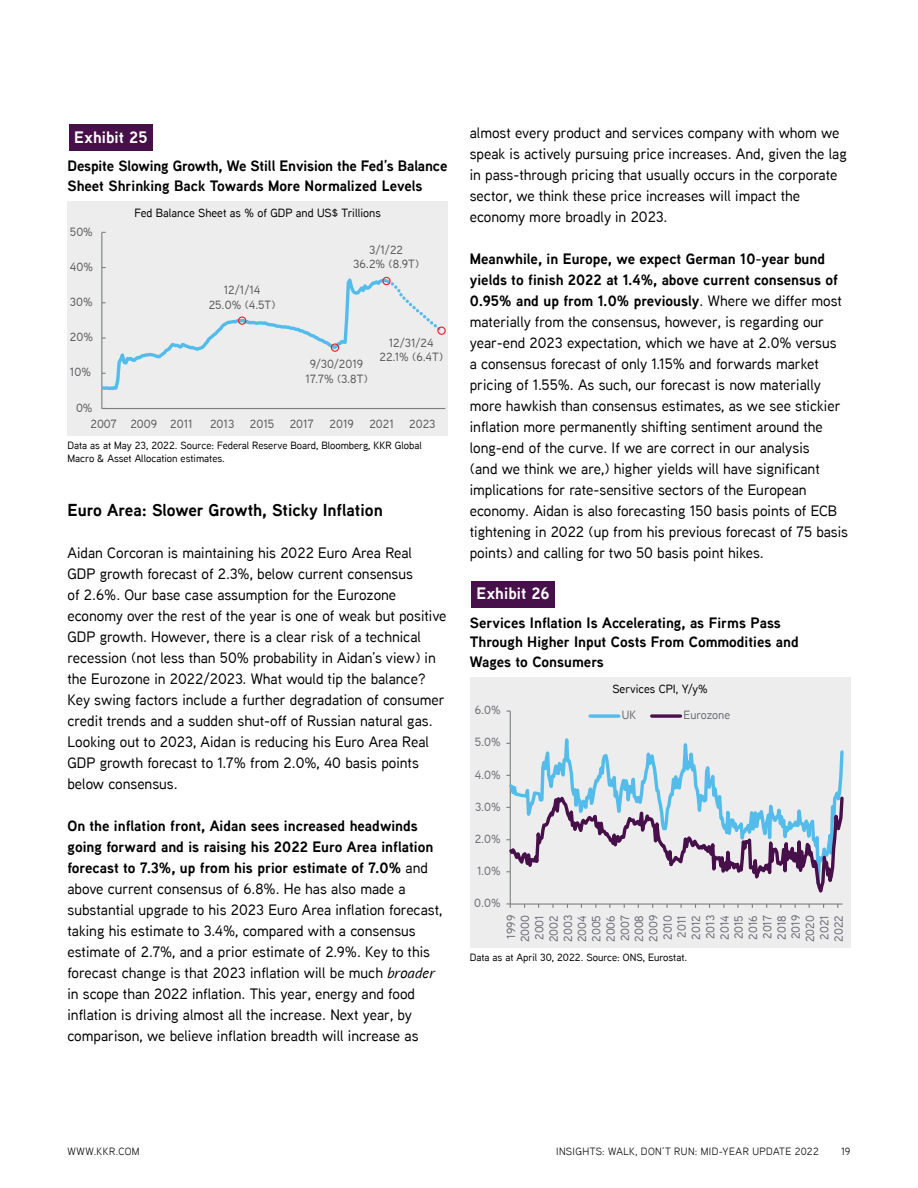
<style>
.page{position:relative;width:918px;height:1188px;background:#fff}
.page>*{position:absolute;margin:0;border:0;box-sizing:border-box;transform-origin:0 0}
.t1{font:700 17.25px "Aaux Next";color:#000}
.t2{font:700 16.5px "Aaux Next";letter-spacing:.01em;color:#fff}
.t3{font:500 15px/21px "Aaux Next";color:#000}
.t4{font:700 15px/19.5px "Aaux Next";color:#000}
.t5{font:500 11.85px/14.2px "Aaux Next";color:#696b73;text-align:center}
.t6{font:500 11.85px/14.2px "Aaux Next";color:#58595b;text-align:center}
.t7{font:500 11.85px "Aaux Next";color:#000}
.t8{font:500 10.5px/12.6px "Aaux Next";color:#000}
.t9{font:10.5px "Aaux Next";letter-spacing:.035em;color:#000}
.s1{font-weight:700}
.s2{font-style:italic}
</style>
<div class="page">
<div style="left:68px;top:201px;width:380px;height:235px;background:#ededed"></div>
<div style="left:69px;top:125px;width:84px;height:26px;background:#48104a"></div>
<hr style="left:101px;top:232px;width:1px;height:177px;background:#7c807f">
<hr style="left:102px;top:408px;width:343px;height:1px;background:#7c807f">
<svg style="left:101px;top:267px;width:345px;height:125px"></svg>
<div style="left:238px;top:316px;width:8px;height:9px;border:1px solid #ed1d24;border-radius:50%"></div>
<div style="left:331px;top:343px;width:8px;height:9px;border:1px solid #ed1d24;border-radius:50%"></div>
<div style="left:382px;top:277px;width:9px;height:8px;border:1px solid #ed1d24;border-radius:50%"></div>
<div style="left:437px;top:327px;width:9px;height:8px;border:1px solid #ed1d24;border-radius:50%"></div>
<div style="left:470px;top:678px;width:380px;height:270px;background:#ededed"></div>
<div style="left:471px;top:581px;width:84px;height:26px;background:#48104a"></div>
<svg style="left:506px;top:677px;width:340px;height:231px"></svg>
<svg style="left:590px;top:714px;width:29px;height:4px"></svg>
<svg style="left:652px;top:714px;width:29px;height:4px"></svg>
<p class="t2" style="left:74px;top:125px;width:75px">Exhibit 25</p>
<p class="t4" style="left:68px;top:156px;width:381px">Despite Slowing Growth, We Still Envision the Fed’s Balance<br>Sheet Shrinking Back Towards More Normalized Levels</p>
<p class="t6" style="left:70px;top:224px;width:24px">50%</p>
<p class="t6" style="left:70px;top:259px;width:25px">40%</p>
<p class="t6" style="left:70px;top:295px;width:24px">30%</p>
<p class="t6" style="left:70px;top:330px;width:25px">20%</p>
<p class="t6" style="left:70px;top:365px;width:23px">10%</p>
<p class="t6" style="left:76px;top:400px;width:18px">0%</p>
<p class="t7" style="left:134px;top:205px;width:248px">Fed Balance Sheet as % of GDP and US$ Trillions</p>
<p class="t6" style="left:209px;top:283px;width:68px">12/1/14<br>25.0% (4.5T)</p>
<p class="t6" style="left:353px;top:242px;width:67px">3/1/22<br>36.2% (8.9T)</p>
<p class="t6" style="left:306px;top:357px;width:63px">9/30/2019<br>17.7% (3.8T)</p>
<p class="t6" style="left:379px;top:335px;width:65px">12/31/24<br>22.1% (6.4T)</p>
<p class="t6" style="left:91px;top:416px;width:104px">2007 2009 2011</p>
<p class="t6" style="left:210px;top:416px;width:26px">2013</p>
<p class="t6" style="left:250px;top:416px;width:26px">2015</p>
<p class="t6" style="left:290px;top:416px;width:25px">2017</p>
<p class="t6" style="left:330px;top:416px;width:26px">2019</p>
<p class="t6" style="left:369px;top:416px;width:26px">2021</p>
<p class="t6" style="left:409px;top:416px;width:28px">2023</p>
<p class="t8" style="left:68px;top:439px;width:356px">Data as at May 23, 2022. Source: Federal Reserve Board, Bloomberg, KKR Global<br>Macro &amp; Asset Allocation estimates.</p>
<p class="t1" style="left:68px;top:498px;width:317px">Euro Area: Slower Growth, Sticky Inflation</p>
<p class="t3" style="left:68px;top:542px;width:381px">Aidan Corcoran is maintaining his 2022 Euro Area Real<br>GDP growth forecast of 2.3%, below current consensus<br>of 2.6%. Our base case assumption for the Eurozone economy over the rest of the year is one of weak but positive GDP growth. However, there is a clear risk of a technical recession (not less than 50% probability in Aidan’s view) in the Eurozone in 2022/2023. What would tip the balance?<br>Key swing factors include a further degradation of consumer credit trends and a sudden shut-off of Russian natural gas.<br>Looking out to 2023, Aidan is reducing his Euro Area Real GDP growth forecast to 1.7% from 2.0%, 40 basis points below consensus.</p>
<p class="t3" style="left:68px;top:815px;width:376px"><span class="s1">On the inflation front, Aidan sees increased headwinds going forward and is raising his 2022 Euro Area inflation forecast to 7.3%, up from his prior estimate of 7.0%</span> and above current consensus of 6.8%. He has also made a substantial upgrade to his 2023 Euro Area inflation forecast, taking his estimate to 3.4%, compared with a consensus estimate of 2.7%, and a prior estimate of 2.9%. Key to this forecast change is that 2023 inflation will be much <span class="s2">broader </span>in scope than 2022 inflation. This year, energy and food inflation is driving almost all the increase. Next year, by comparison, we believe inflation breadth will increase as</p>
<p class="t3" style="left:470px;top:122px;width:379px">almost every product and services company with whom we speak is actively pursuing price increases. And, given the lag in pass-through pricing that usually occurs in the corporate sector, we think these price increases will impact the economy more broadly in 2023.</p>
<p class="t3" style="left:470px;top:248px;width:380px"><span class="s1">Meanwhile, in Europe, we expect German 10-year bund yields to finish 2022 at 1.4%, above current consensus of 0.95% and up from 1.0% previously</span>. Where we differ most materially from the consensus, however, is regarding our year-end 2023 expectation, which we have at 2.0% versus<br>a consensus forecast of only 1.15% and forwards market pricing of 1.55%. As such, our forecast is now materially more hawkish than consensus estimates, as we see stickier inflation more permanently shifting sentiment around the long-end of the curve. If we are correct in our analysis<br>(and we think we are,) higher yields will have significant implications for rate-sensitive sectors of the European economy. Aidan is also forecasting 150 basis points of ECB tightening in 2022 (up from his previous forecast of 75 basis points) and calling for two 50 basis point hikes.</p>
<p class="t2" style="left:477px;top:582px;width:75px">Exhibit 26</p>
<p class="t4" style="left:470px;top:613px;width:331px">Services Inflation Is Accelerating, as Firms Pass<br>Through Higher Input Costs From Commodities and<br>Wages to Consumers</p>
<p class="t5" style="left:475px;top:703px;width:28px">6.0%</p>
<p class="t5" style="left:475px;top:735px;width:28px">5.0%</p>
<p class="t5" style="left:475px;top:767px;width:28px">4.0%</p>
<p class="t5" style="left:475px;top:799px;width:27px">3.0%</p>
<p class="t5" style="left:475px;top:831px;width:28px">2.0%</p>
<p class="t5" style="left:477px;top:864px;width:25px">1.0%</p>
<p class="t5" style="left:474px;top:896px;width:28px">0.0%</p>
<p class="t7" style="left:612px;top:681px;width:97px">Services CPI, Y/y%</p>
<p class="t5" style="left:622px;top:708px;width:16px">UK</p>
<p class="t5" style="left:684px;top:708px;width:48px">Eurozone</p>
<p class="t5" style="left:503px;top:942px;width:29px;rotate:-90deg">1999<br>2000<br>2001<br>2002<br>2003<br>2004<br>2005<br>2006<br>2007<br>2008<br>2009<br>2010<br>2011<br>2012<br>2013<br>2014<br>2015<br>2016<br>2017<br>2018<br>2019<br>2020<br>2021<br>2022</p>
<p class="t8" style="left:470px;top:950px;width:219px">Data as at April 30, 2022. Source: ONS, Eurostat.</p>
<p class="t9" style="left:68px;top:1144px;width:74px">WWW.KKR.COM</p>
<p class="t9" style="left:556px;top:1144px;width:264px">INSIGHTS: WALK, DON’T RUN: MID-YEAR UPDATE 2022</p>
<p class="t9" style="left:841px;top:1144px;width:11px">19</p>
</div>
